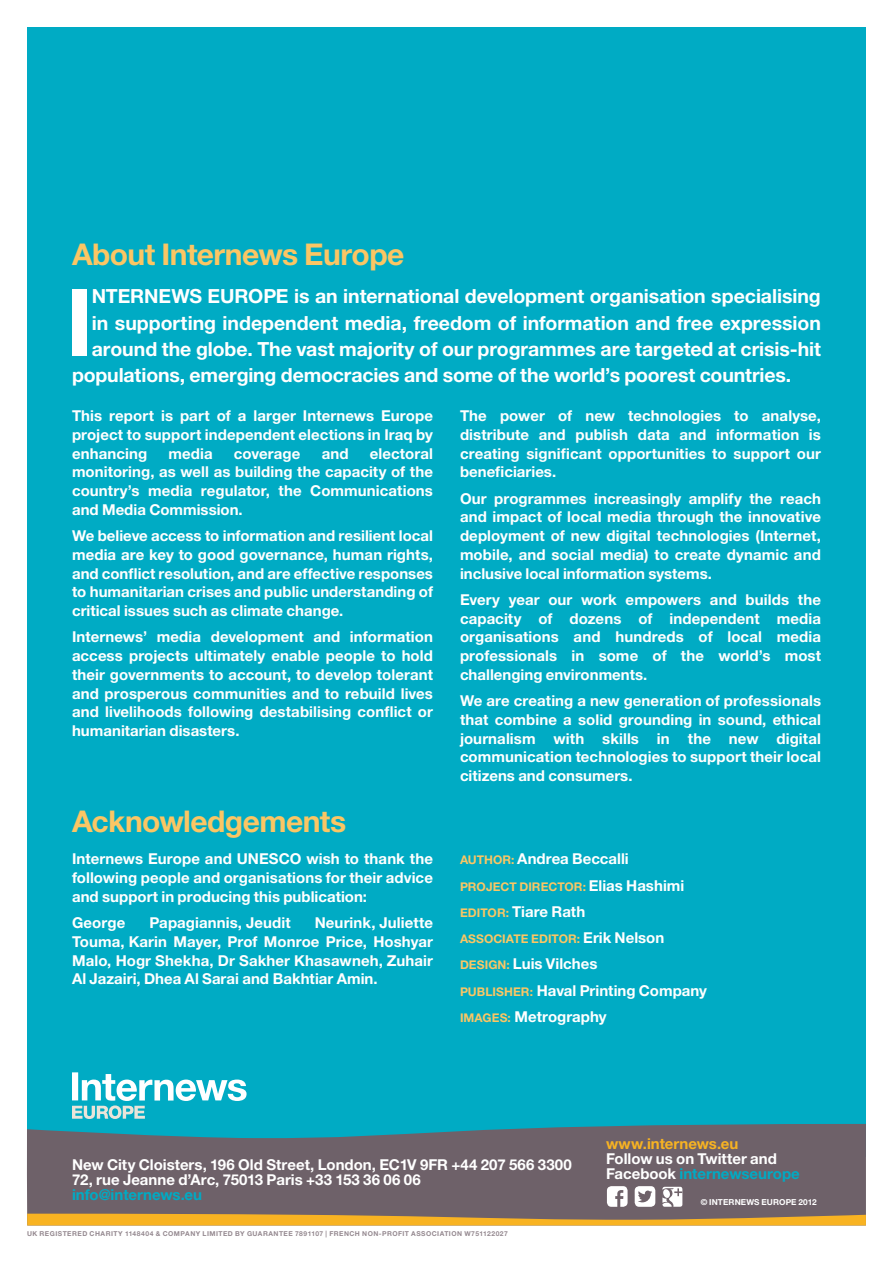
<style>
.page{position:relative;width:893px;height:1263px;background:#fff}
.page>*{position:absolute;margin:0;border:0;box-sizing:border-box;transform-origin:0 0}
.t1{font:700 93.3px "Helvetica Neue LT Std";color:#fff}
.t2{font:700 30px "Helvetica Neue LT Std";letter-spacing:-.02em;color:#fbc664}
.t3{font:700 19.5px "Helvetica Neue LT Std";letter-spacing:-.005em;color:#fff}
.t4{font:700 15px/18.8px "Helvetica Neue LT Std";letter-spacing:.005em;color:#fff;text-align:justify}
.t5{font:700 15px "Helvetica Neue LT Std";color:#00abc4}
.t6{font:700 15px "Helvetica Neue LT Std";color:#f8b322}
.t7{font:700 12px "Helvetica Neue LT Std";color:#fbc664}
.t8{font:700 8.25px "Helvetica Neue LT Std";letter-spacing:.015em;color:#fff}
.t9{font:700 6.75px "Helvetica Neue LT Std";letter-spacing:.07em;color:#958990}
.s1{font-size:12px;color:#fbc664}
.s2{font-size:15px;color:#fff}
.s3{color:#00abc4}
</style>
<div class="page">
<div style="left:27px;top:27px;width:839px;height:1130px;background:#00abc4"></div>
<svg style="left:27px;top:1124px;width:839px;height:90px;background:#65666f"></svg>
<svg style="left:27px;top:1214px;width:839px;height:11px;background:#d9a031"></svg>
<svg style="left:662px;top:1187px;width:20px;height:20px"></svg>
<svg style="left:607px;top:1186px;width:21px;height:21px"></svg>
<svg style="left:635px;top:1186px;width:20px;height:21px"></svg>
<svg style="left:72px;top:1072px;width:175px;height:47px"></svg>
<h2 class="t2" style="left:72px;top:236px;width:334px">About Internews Europe</h2>
<h1 class="t1" style="left:66px;top:265px;width:29px">I</h1>
<h3 class="t3" style="left:92px;top:284px;width:731px">NTERNEWS EUROPE is an international development organisation specialising</h3>
<h3 class="t3" style="left:92px;top:311px;width:731px">in supporting independent media, freedom of information and free expression</h3>
<h3 class="t3" style="left:92px;top:337px;width:731px">around the globe. The vast majority of our programmes are targeted at crisis-hit</h3>
<h3 class="t3" style="left:72px;top:363px;width:721px">populations, emerging democracies and some of the world’s poorest countries.</h3>
<p class="t4" style="left:72px;top:406px;width:363px">This report is part of a larger Internews Europe project to support independent elections in Iraq by enhancing</p>
<p class="t4" style="left:460px;top:406px;width:362px">The power of new technologies to analyse, distribute and publish data and information is creating significant opportunities to support our beneficiaries.</p>
<p class="t4" style="left:460px;top:489px;width:362px">Our programmes increasingly amplify the reach and impact of local media through the innovative deployment of new digital technologies (Internet, mobile, and social media) to create dynamic and inclusive local information systems.</p>
<p class="t4" style="left:460px;top:590px;width:363px">Every year our work empowers and builds the capacity of dozens of independent media organisations and hundreds of local media professionals in some of the world’s most challenging environments.</p>
<p class="t4" style="left:460px;top:691px;width:363px">We are creating a new generation of professionals that combine a solid grounding in sound, ethical journalism with skills in the new digital communication technologies to support their local citizens and consumers.</p>
<p class="t4" style="left:72px;top:444px;width:363px;text-indent:298px">electoral monitoring, as well as building the capacity of the country’s media regulator, the Communications and Media Commission.</p>
<p class="t4" style="left:72px;top:526px;width:362px">We believe access to information and resilient local media are key to good governance, human rights, and conflict resolution, and are effective responses to humanitarian crises and public understanding of critical issues such as climate change.</p>
<p class="t4" style="left:72px;top:627px;width:362px">Internews’ media development and information access projects ultimately enable people to hold their governments to account, to develop tolerant and prosperous communities and to rebuild lives and livelihoods following destabilising conflict or humanitarian disasters.</p>
<p class="t4" style="left:168px;top:444px;width:46px">media</p>
<p class="t4" style="left:234px;top:444px;width:68px">coverage</p>
<p class="t4" style="left:322px;top:444px;width:28px">and</p>
<h2 class="t2" style="left:72px;top:802px;width:276px">Acknowledgements</h2>
<p class="t4" style="left:72px;top:849px;width:362px">Internews Europe and UNESCO wish to thank the following people and organisations for their advice and support in producing this publication:</p>
<p class="t4" style="left:72px;top:913px;width:55px">George</p>
<p class="t4" style="left:149px;top:913px;width:143px">Papagiannis, Jeudit</p>
<p class="t4" style="left:72px;top:913px;width:362px;text-indent:243px">Neurink, Juliette Touma, Karin Mayer, Prof Monroe Price, Hoshyar Malo, Hogr Shekha, Dr Sakher Khasawneh, Zuhair Al Jazairi, Dhea Al Sarai and Bakhtiar Amin.</p>
<p class="t4" style="left:460px;top:849px;width:170px"><span class="s1">AUTHOR:</span> Andrea Beccalli</p>
<p class="t7" style="left:460px;top:879px;width:226px">PROJECT DIRECTOR: <span class="s2">Elias Hashimi</span></p>
<p class="t4" style="left:460px;top:902px;width:127px"><span class="s1">EDITOR:</span> Tiare Rath</p>
<p class="t7" style="left:460px;top:931px;width:206px">ASSOCIATE EDITOR: <span class="s2">Erik Nelson</span></p>
<p class="t4" style="left:460px;top:950px;width:249px;line-height:26.2px;text-align:left"><span class="s1">DESIGN:</span> Luis Vilches<br><span class="s1">PUBLISHER:</span> Haval Printing Company<br><span class="s1">IMAGES:</span> Metrography</p>
<p class="t4" style="left:72px;top:1156px;width:501px;line-height:15px">New City Cloisters, 196 Old Street, London, EC1V 9FR +44 207 566 3300<br>72, rue Jeanne d’Arc, 75013 Paris +33 153 36 06 06</p>
<p class="t5" style="left:72px;top:1185px;width:132px">info@internews.eu</p>
<p class="t9" style="left:27px;top:1229px;width:482px">UK REGISTERED CHARITY 1148404 &amp; COMPANY LIMITED BY GUARANTEE 7891107 | FRENCH NON-PROFIT ASSOCIATION W751122027</p>
<p class="t6" style="left:606px;top:1135px;width:134px">www.internews.eu</p>
<p class="t4" style="left:606px;top:1151px;width:195px;line-height:15px">Follow us on Twitter and<br>Facebook <span class="s3">internewseurope</span></p>
<p class="t8" style="left:701px;top:1197px;width:118px">© INTERNEWS EUROPE 2012</p>
</div>
